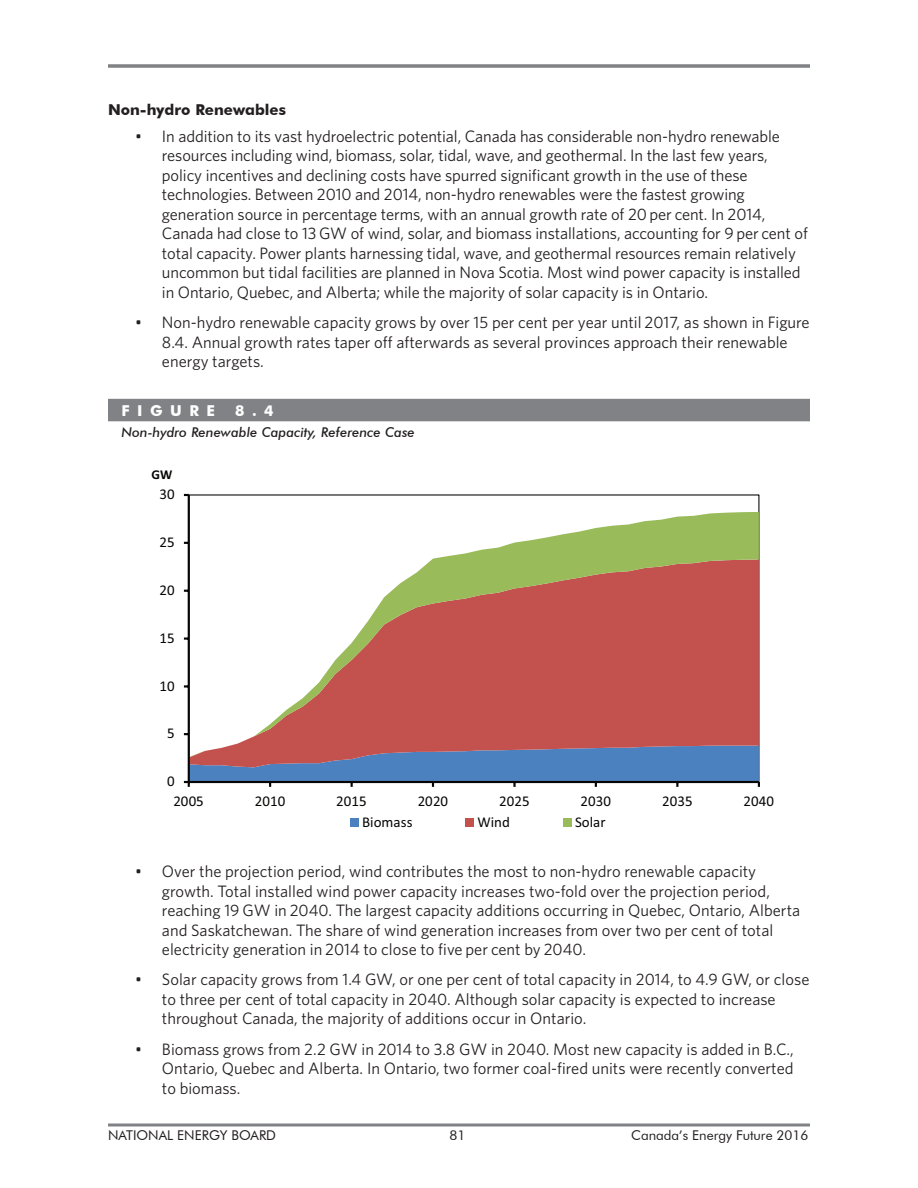
<style>
.page{position:relative;width:918px;height:1188px;background:#fff}
.page>*{position:absolute;margin:0;border:0;box-sizing:border-box;transform-origin:0 0}
.t1{font:16.5px/19.5px "Whitney";letter-spacing:-.005em;color:#231f20}
.t2{font:15px "Calibri";color:#050504}
.t3{font:700 15px "Futura BT";color:#231f20}
.t4{font:700 15px "Futura BT";letter-spacing:.5em;color:#fff}
.t5{font:13.5px "Futura BT";color:#231f20}
.t6{font:italic 500 13.5px "Futura BT";color:#231f20}
.t7{font:700 13.5px "Calibri";color:#050504}
</style>
<div class="page">
<hr style="left:108px;top:1124px;width:702px;height:2px;background:#808285">
<svg style="left:108px;top:64px;width:702px;height:4px;background:#8f9193"></svg>
<div style="left:108px;top:399px;width:702px;height:22px;background:#808285"></div>
<svg style="left:229px;top:512px;width:530px;height:234px;fill:#c3514e"></svg>
<hr style="left:188px;top:495px;width:2px;height:287px;background:#050504">
<svg style="left:184px;top:685px;width:4px;height:3px"></svg>
<svg style="left:184px;top:746px;width:576px;height:41px;background:#707fa7"></svg>
<div style="left:350px;top:819px;width:9px;height:8px;background:#4c81bf"></div>
<div style="left:466px;top:819px;width:8px;height:8px;background:#c3514e"></div>
<div style="left:563px;top:819px;width:9px;height:8px;background:#9abb59"></div>
<p class="t3" style="left:108px;top:101px;width:180px">Non-hydro Renewables</p>
<p class="t1" style="left:162px;top:126px;width:647px;text-indent:-27px">• In addition to its vast hydroelectric potential, Canada has considerable non-hydro renewable resources including wind, biomass, solar, tidal, wave, and geothermal. In the last few years, policy incentives and declining costs have spurred significant growth in the use of these technologies. Between 2010 and 2014, non-hydro renewables were the fastest growing generation source in percentage terms, with an annual growth rate of 20 per cent. In 2014, Canada had close to 13 GW of wind, solar, and biomass installations, accounting for 9 per cent of total capacity. Power plants harnessing tidal, wave, and geothermal resources remain relatively uncommon but tidal facilities are planned in Nova Scotia. Most wind power capacity is installed in Ontario, Quebec, and Alberta; while the majority of solar capacity is in Ontario.</p>
<p class="t1" style="left:162px;top:312px;width:649px;text-indent:-27px">• Non-hydro renewable capacity grows by over 15 per cent per year until 2017, as shown in Figure<br>8.4. Annual growth rates taper off afterwards as several provinces approach their renewable energy targets.</p>
<p class="t4" style="left:122px;top:402px;width:95px">FIGURE</p>
<p class="t4" style="left:235px;top:402px;width:40px">8.4</p>
<p class="t6" style="left:122px;top:424px;width:295px">Non-hydro Renewable Capacity, Reference Case</p>
<p class="t7" style="left:152px;top:466px;width:22px">GW</p>
<p class="t2" style="left:159px;top:485px;width:17px">30</p>
<p class="t2" style="left:159px;top:533px;width:17px">25</p>
<p class="t2" style="left:159px;top:580px;width:17px">20</p>
<p class="t2" style="left:159px;top:628px;width:17px">15</p>
<p class="t2" style="left:159px;top:676px;width:17px">10</p>
<p class="t2" style="left:167px;top:724px;width:9px">5</p>
<p class="t2" style="left:167px;top:772px;width:9px">0</p>
<p class="t2" style="left:173px;top:791px;width:32px">2005</p>
<p class="t2" style="left:255px;top:791px;width:32px">2010</p>
<p class="t2" style="left:336px;top:791px;width:32px">2015</p>
<p class="t2" style="left:418px;top:791px;width:32px">2020</p>
<p class="t2" style="left:499px;top:791px;width:32px">2025</p>
<p class="t2" style="left:581px;top:791px;width:32px">2030</p>
<p class="t2" style="left:662px;top:791px;width:32px">2035</p>
<p class="t2" style="left:744px;top:791px;width:32px">2040</p>
<p class="t2" style="left:362px;top:812px;width:52px">Biomass</p>
<p class="t2" style="left:478px;top:812px;width:34px">Wind</p>
<p class="t2" style="left:575px;top:812px;width:32px">Solar</p>
<p class="t1" style="left:162px;top:861px;width:640px;text-indent:-27px">• Over the projection period, wind contributes the most to non-hydro renewable capacity growth. Total installed wind power capacity increases two-fold over the projection period, reaching 19 GW in 2040. The largest capacity additions occurring in Quebec, Ontario, Alberta and Saskatchewan. The share of wind generation increases from over two per cent of total electricity generation in 2014 to close to five per cent by 2040.</p>
<p class="t1" style="left:162px;top:970px;width:649px;text-indent:-27px">• Solar capacity grows from 1.4 GW, or one per cent of total capacity in 2014, to 4.9 GW, or close to three per cent of total capacity in 2040. Although solar capacity is expected to increase throughout Canada, the majority of additions occur in Ontario.</p>
<p class="t1" style="left:162px;top:1039px;width:633px;text-align:justify;text-indent:-27px">• Biomass grows from 2.2 GW in 2014 to 3.8 GW in 2040. Most new capacity is added in B.C., Ontario, Quebec and Alberta. In Ontario, two former coal-fired units were recently converted to biomass.</p>
<p class="t5" style="left:108px;top:1127px;width:170px">NATIONAL ENERGY BOARD</p>
<p class="t5" style="left:450px;top:1127px;width:17px">81</p>
<p class="t5" style="left:631px;top:1127px;width:179px">Canada’s Energy Future 2016</p>
</div>
